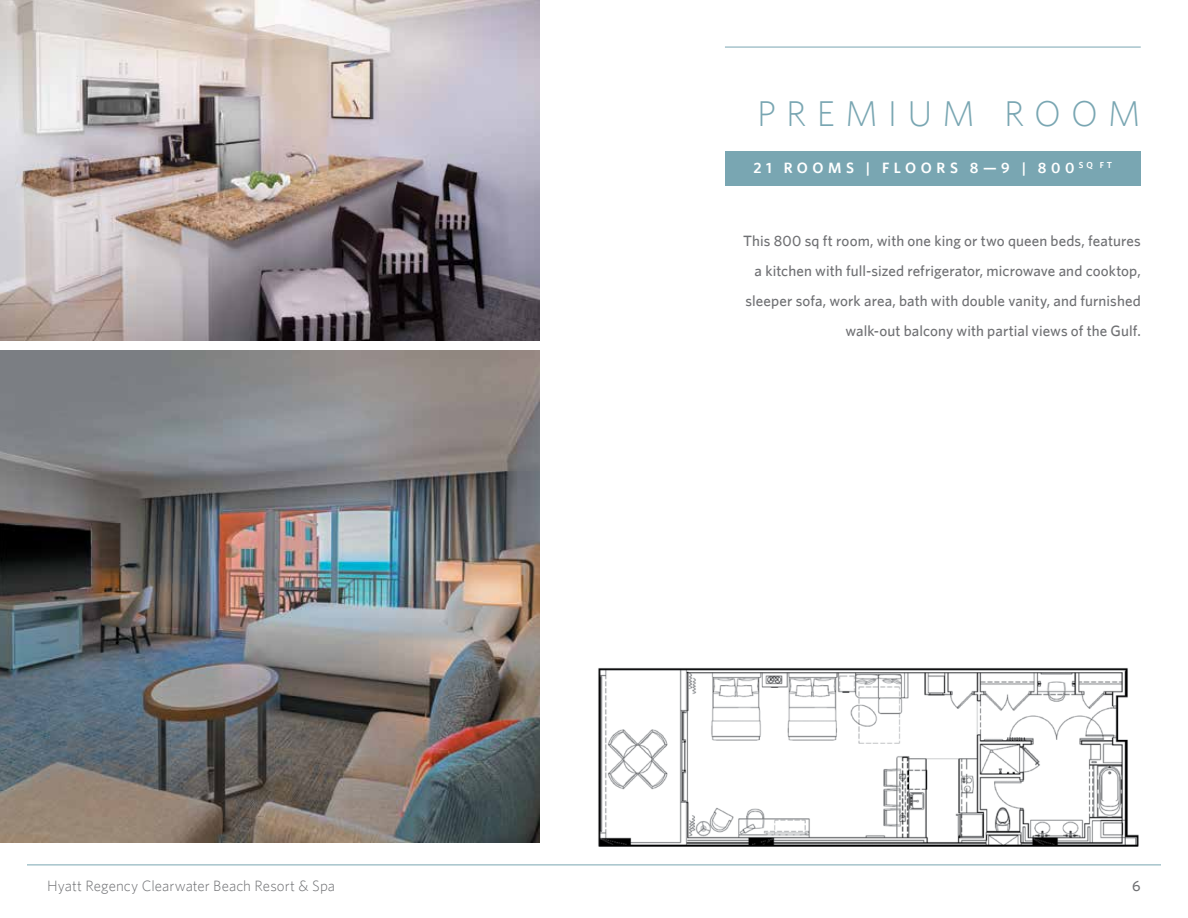
<style>
.page{position:relative;width:1188px;height:918px;background:#fff}
.page>*{position:absolute;margin:0;border:0;box-sizing:border-box;transform-origin:0 0}
.t1{font:300 36px "Whitney";letter-spacing:.28em;color:#79a6b2}
.t2{font:500 15px/30px "Whitney";letter-spacing:.005em;color:#6f7073;text-align:right}
.t3{font:300 15px "Whitney";letter-spacing:.005em;color:#6f7073}
.t4{font:600 15px "Whitney";letter-spacing:.3em;color:#fff}
</style>
<div class="page">
<hr style="left:27px;top:865px;width:1134px;height:1px;background:#79a6b2">
<hr style="left:725px;top:47px;width:416px;height:1px;background:#79a6b2">
<div style="left:725px;top:151px;width:416px;height:35px;background:#79a6b2"></div>
<img style="left:598px;top:668px;width:541px;height:178px">
<img style="left:0;top:351px;width:540px;height:492px">
<img style="left:0;top:0;width:540px;height:340px">
<h1 class="t1" style="left:757px;top:93px;width:385px">PREMIUM ROOM</h1>
<p class="t4" style="left:753px;top:158px;width:360px">21 ROOMS | FLOORS 8—9 | 800 <sup>SQ</sup> <sup>FT</sup></p>
<p class="t2" style="left:743px;top:225px;width:399px">This 800 sq ft room, with one king or two queen beds, features a kitchen with full-sized refrigerator, microwave and cooktop, sleeper sofa, work area, bath with double vanity, and furnished walk-out balcony with partial views of the Gulf.</p>
<p class="t3" style="left:47px;top:877px;width:289px">Hyatt Regency Clearwater Beach Resort &amp; Spa</p>
<p class="t2" style="left:1132px;top:871px;width:10px">6</p>
</div>
